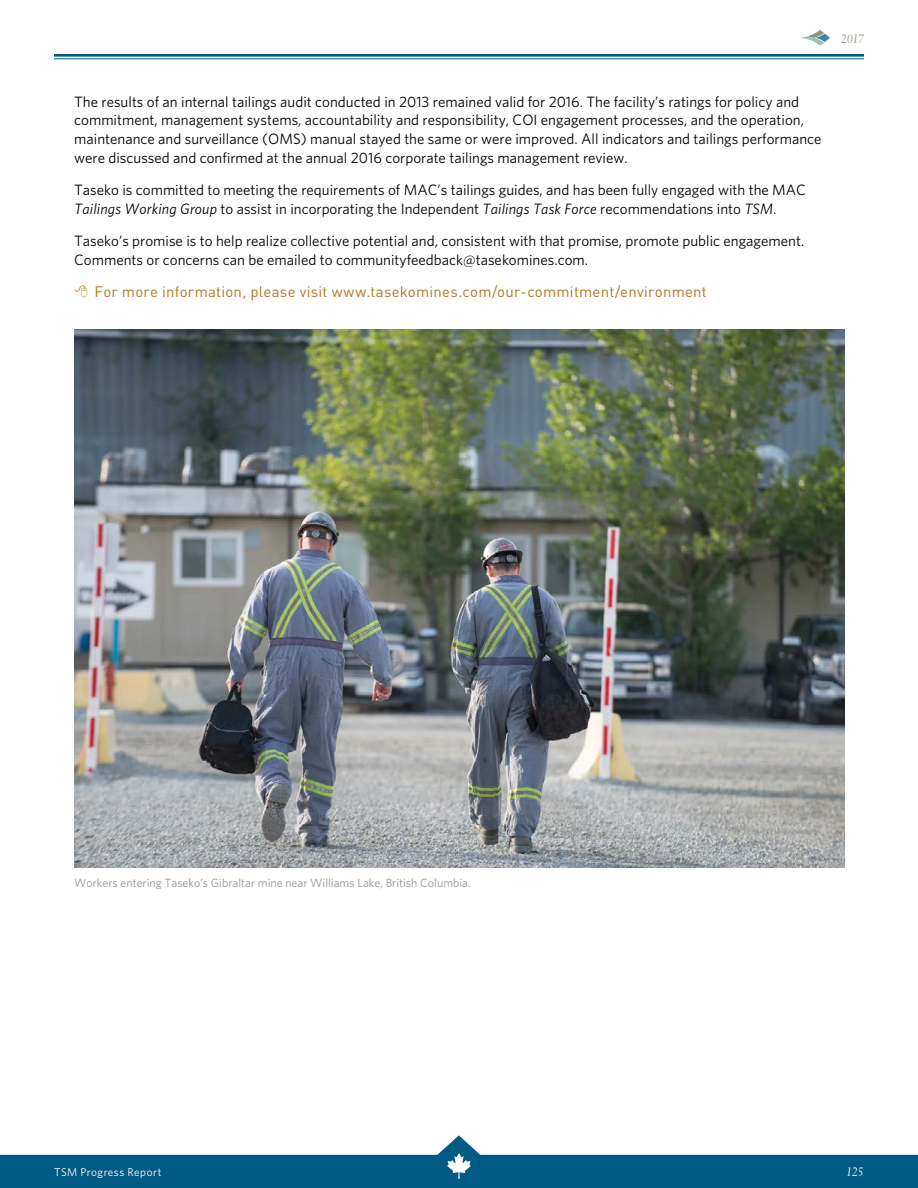
<style>
.page{position:relative;width:918px;height:1188px;background:#fff}
.page>*{position:absolute;margin:0;border:0;box-sizing:border-box;transform-origin:0 0}
.t1{font:15px/18.8px "Whitney HTF";color:#000}
.t2{font:15px "DIN Pro";letter-spacing:.015em;color:#b3751f}
.t3{font:12px "Whitney HTF";color:#939598}
.t4{font:12px "Electra LT Std Cursive";color:#959484}
.t5{font:12px "Electra LT Std Cursive";color:#fff}
.t6{font:11.25px "Whitney HTF";letter-spacing:.045em;color:#fff}
.s1{font-style:italic}
</style>
<div class="page">
<svg style="left:0;top:1135px;width:918px;height:53px;fill:#005a84"></svg>
<hr style="left:54px;top:54px;width:810px;height:3px;background:#005a84">
<hr style="left:54px;top:58px;width:810px;height:1px;background:#005a84">
<svg style="left:447px;top:1153px;width:24px;height:26px"></svg>
<svg style="left:800px;top:30px;width:30px;height:16px"></svg>
<img style="left:74px;top:329px;width:771px;height:538px">
<p class="t4" style="left:841px;top:32px;width:24px">2017</p>
<p class="t1" style="left:74px;top:92px;width:749px">The results of an internal tailings audit conducted in 2013 remained valid for 2016. The facility’s ratings for policy and commitment, management systems, accountability and responsibility, COI engagement processes, and the operation, maintenance and surveillance (OMS) manual stayed the same or were improved. All indicators and tailings performance were discussed and confirmed at the annual 2016 corporate tailings management review.</p>
<p class="t1" style="left:74px;top:180px;width:733px">Taseko is committed to meeting the requirements of MAC’s tailings guides, and has been fully engaged with the MAC<br><span class="s1">Tailings Working Group</span> to assist in incorporating the Independent <span class="s1">Tailings Task Force</span> recommendations into <span class="s1">TSM</span>.</p>
<p class="t1" style="left:74px;top:231px;width:732px">Taseko’s promise is to help realize collective potential and, consistent with that promise, promote public engagement.<br>Comments or concerns can be emailed to communityfeedback@tasekomines.com.</p>
<p class="t2" style="left:94px;top:281px;width:614px">For more information, please visit www.tasekomines.com/our-commitment/environment</p>
<p class="t3" style="left:74px;top:876px;width:398px">Workers entering Taseko’s Gibraltar mine near Williams Lake, British Columbia.</p>
<p class="t6" style="left:54px;top:1165px;width:109px">TSM Progress Report</p>
<p class="t5" style="left:846px;top:1165px;width:19px">125</p>
</div>
